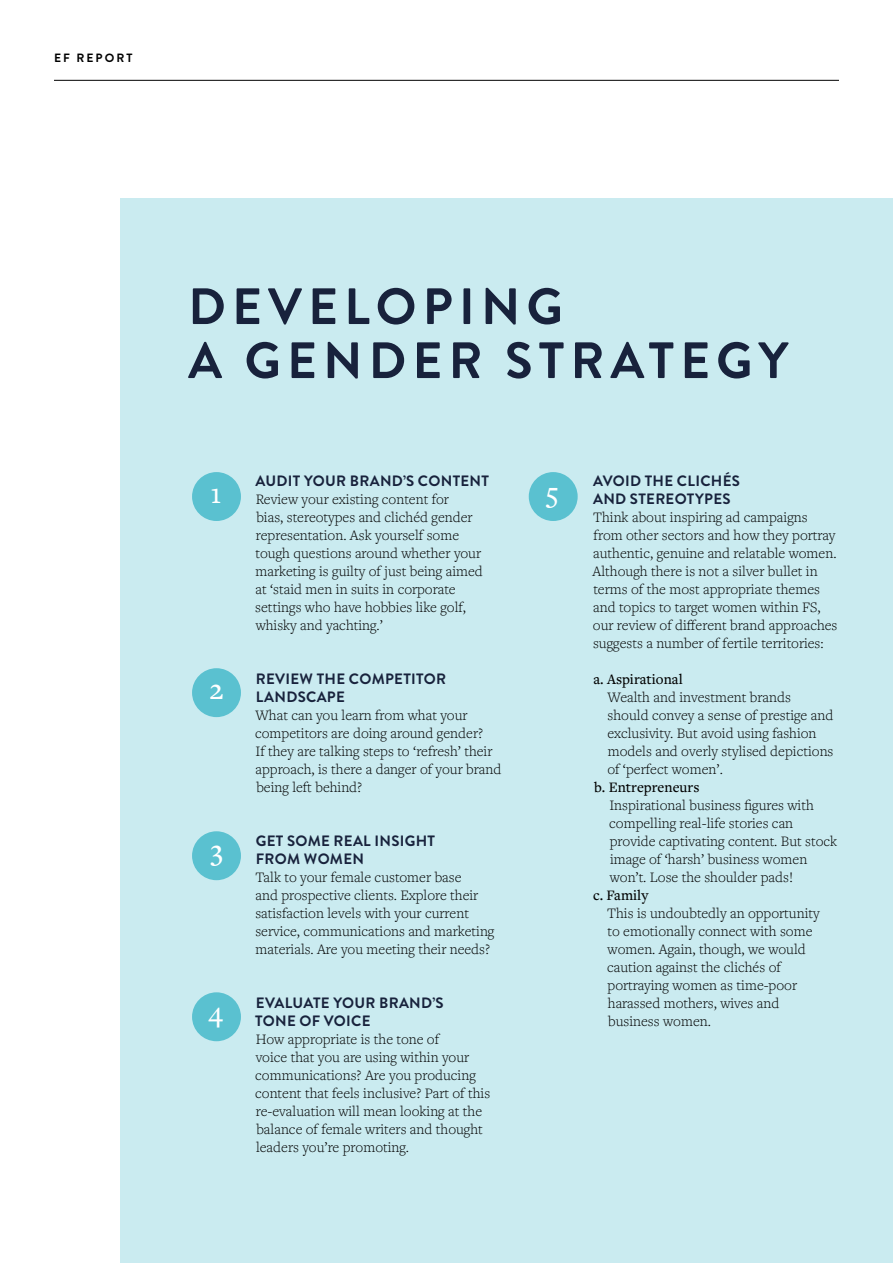
<style>
.page{position:relative;width:893px;height:1263px;background:#fff}
.page>*{position:absolute;margin:0;border:0;box-sizing:border-box;transform-origin:0 0}
.t1{font:700 51px/54px "Brandon Grotesque";letter-spacing:.12em;color:#18223c}
.t2{font:500 30px "Freight Text Pro";color:#fff}
.t3{font:300 15px/18px "Freight Text Pro";color:#000}
.t4{font:700 15px/18px "Brandon Grotesque";letter-spacing:.02em;color:#18223c}
.t5{font:500 15px "Freight Text Pro";color:#000}
.t6{font:700 12px "Brandon Grotesque";letter-spacing:.17em;color:#000}
</style>
<div class="page">
<div style="left:121px;top:198px;width:772px;height:1065px;background:#caebf0"></div>
<hr style="left:54px;top:80px;width:785px;height:1px;background:#000">
<div style="left:529px;top:472px;width:49px;height:49px;background:#5ac1d0;border-radius:50%"></div>
<div style="left:192px;top:472px;width:49px;height:49px;background:#5ac1d0;border-radius:50%"></div>
<div style="left:192px;top:668px;width:49px;height:49px;background:#5ac1d0;border-radius:50%"></div>
<div style="left:192px;top:831px;width:49px;height:49px;background:#5ac1d0;border-radius:50%"></div>
<div style="left:192px;top:992px;width:49px;height:49px;background:#5ac1d0;border-radius:50%"></div>
<p class="t6" style="left:54px;top:50px;width:80px">EF REPORT</p>
<h1 class="t1" style="left:188px;top:280px;width:602px">DEVELOPING<br>A GENDER STRATEGY</h1>
<h2 class="t2" style="left:210px;top:473px;width:13px">1</h2>
<h2 class="t2" style="left:209px;top:669px;width:16px">2</h2>
<h2 class="t2" style="left:210px;top:831px;width:14px">3</h2>
<h2 class="t2" style="left:208px;top:992px;width:16px">4</h2>
<p class="t4" style="left:255px;top:472px;width:235px">AUDIT YOUR BRAND’S CONTENT</p>
<p class="t3" style="left:255px;top:490px;width:229px">Review your existing content for<br>bias, stereotypes and clichéd gender representation. Ask yourself some tough questions around whether your marketing is guilty of just being aimed at ‘staid men in suits in corporate settings who have hobbies like golf, whisky and yachting.’</p>
<p class="t4" style="left:256px;top:670px;width:192px">REVIEW THE COMPETITOR<br>LANDSCAPE</p>
<p class="t3" style="left:255px;top:706px;width:248px">What can you learn from what your competitors are doing around gender?<br>If they are talking steps to ‘refresh’ their approach, is there a danger of your brand being left behind?</p>
<p class="t4" style="left:256px;top:832px;width:181px">GET SOME REAL INSIGHT<br>FROM WOMEN</p>
<p class="t3" style="left:255px;top:868px;width:241px">Talk to your female customer base<br>and prospective clients. Explore their satisfaction levels with your current service, communications and marketing materials. Are you meeting their needs?</p>
<p class="t4" style="left:255px;top:994px;width:190px">EVALUATE YOUR BRAND’S<br>TONE OF VOICE</p>
<p class="t3" style="left:255px;top:1030px;width:236px">How appropriate is the tone of<br>voice that you are using within your communications? Are you producing content that feels inclusive? Part of this re-evaluation will mean looking at the balance of female writers and thought leaders you’re promoting.</p>
<h2 class="t2" style="left:546px;top:472px;width:14px">5</h2>
<p class="t4" style="left:593px;top:472px;width:148px">AVOID THE CLICHÉS<br>AND STEREOTYPES</p>
<p class="t3" style="left:593px;top:508px;width:246px">Think about inspiring ad campaigns from other sectors and how they portray authentic, genuine and relatable women.<br>Although there is not a silver bullet in terms of the most appropriate themes and topics to target women within FS, our review of different brand approaches suggests a number of fertile territories:</p>
<p class="t5" style="left:593px;top:669px;width:91px">a. Aspirational</p>
<p class="t3" style="left:607px;top:688px;width:228px">Wealth and investment brands should convey a sense of prestige and exclusivity. But avoid using fashion models and overly stylised depictions of ‘perfect women’.</p>
<p class="t5" style="left:594px;top:777px;width:107px">b. Entrepreneurs</p>
<p class="t3" style="left:609px;top:796px;width:229px">Inspirational business figures with compelling real-life stories can provide captivating content. But stock image of ‘harsh’ business women won’t. Lose the shoulder pads!</p>
<p class="t5" style="left:593px;top:885px;width:57px">c. Family</p>
<p class="t3" style="left:607px;top:904px;width:214px">This is undoubtedly an opportunity to emotionally connect with some women. Again, though, we would caution against the clichés of portraying women as time-poor harassed mothers, wives and business women.</p>
</div>
